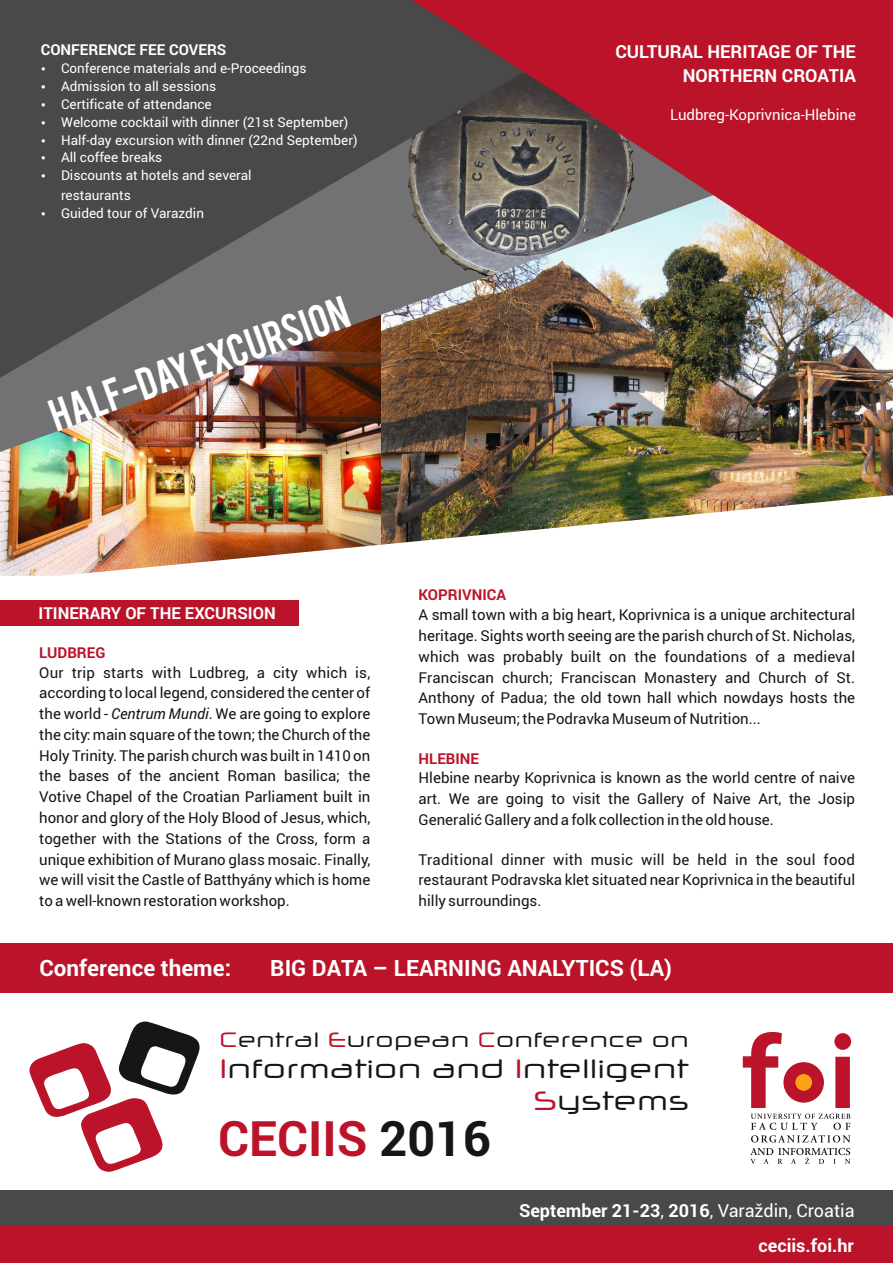
<style>
.page{position:relative;width:893px;height:1263px;background:#fff}
.page>*{position:absolute;margin:0;border:0;box-sizing:border-box;transform-origin:0 0}
.t1{font:700 48.9px "Roboto";color:#bb142a}
.t2{font:36px "Bebas";color:#fff}
.t3{font:26.55px/32.4px "Neuropol X Free";color:#151616;text-align:right}
.t4{font:700 22.5px "Roboto";color:#fff}
.t5{font:20.85px "Neuropol X Free";color:#151616}
.t6{font:700 18px/23.7px "Roboto";color:#fff;text-align:right}
.t7{font:700 16.5px "Roboto";color:#fff}
.t8{font:15px/20.7px "Roboto";color:#151616;text-align:justify}
.t9{font:15px "Roboto";color:#fff}
.t10{font:700 15px "Roboto";color:#bb142a}
.t11{font:700 15px "Roboto";color:#fff}
.t12{font:13.5px/20px "Roboto";color:#fff}
.s1{font-style:italic}
.s2{color:#bb142a}
.s3{color:#151616}
.s4{font-weight:400}
</style>
<div class="page">
<img style="left:0;top:452px;width:381px;height:42px">
<img style="left:381px;top:318px;width:512px;height:176px">
<img style="left:0;top:318px;width:882px;height:134px">
<svg style="left:0;top:0;width:647px;height:378px;background:#585351"></svg>
<img style="left:411px;top:0;width:482px;height:318px">
<svg style="left:29px;top:1021px;width:171px;height:151px"></svg>
<div style="left:0;top:1218px;width:893px;height:45px;background:#bb142a"></div>
<div style="left:0;top:1190px;width:893px;height:36px;background:#494949"></div>
<div style="left:0;top:943px;width:893px;height:49px;background:#bb142a"></div>
<svg style="left:743px;top:1032px;width:108px;height:132px"></svg>
<img style="left:0;top:494px;width:893px;height:132px">
<div style="left:0;top:600px;width:299px;height:25px;background:#bb142a"></div>
<p class="t11" style="left:41px;top:39px;width:187px">CONFERENCE FEE COVERS</p>
<p class="t12" style="left:41px;top:58px;width:267px">• Conference materials and e-Proceedings</p>
<p class="t12" style="left:41px;top:76px;width:177px">• Admission to all sessions</p>
<p class="t12" style="left:41px;top:94px;width:172px">• Certificate of attendance</p>
<p class="t12" style="left:41px;top:112px;width:309px">• Welcome cocktail with dinner (21st September)</p>
<p class="t12" style="left:41px;top:129px;width:318px">• Half-day excursion with dinner (22nd September)</p>
<p class="t12" style="left:41px;top:147px;width:123px">• All coffee breaks</p>
<p class="t12" style="left:61px;top:165px;width:192px;text-indent:-20px">• Discounts at hotels and several restaurants</p>
<p class="t12" style="left:41px;top:203px;width:165px">• Guided tour of Varazdin</p>
<h2 class="t2" style="left:46px;top:401px;width:316px;rotate:-20deg">half-day excursion</h2>
<p class="t6" style="left:615px;top:39px;width:242px">CULTURAL HERITAGE OF THE<br>NORTHERN CROATIA</p>
<p class="t9" style="left:670px;top:105px;width:187px">Ludbreg-Koprivnica-Hlebine</p>
<p class="t7" style="left:39px;top:602px;width:239px">ITINERARY OF THE EXCURSION</p>
<p class="t10" style="left:39px;top:642px;width:68px">LUDBREG</p>
<p class="t8" style="left:39px;top:661px;width:333px">Our trip starts with Ludbreg, a city which is, according to local legend, considered the center of the world - <span class="s1">Centrum Mundi</span>. We are going to explore the city: main square of the town; the Church of the Holy Trinity. The parish church was built in 1410 on the bases of the ancient Roman basilica; the Votive Chapel of the Croatian Parliament built in honor and glory of the Holy Blood of Jesus, which, together with the Stations of the Cross, form a unique exhibition of Murano glass mosaic. Finally, we will visit the Castle of Batthyány which is home to a well-known restoration workshop.</p>
<p class="t10" style="left:419px;top:585px;width:89px">KOPRIVNICA</p>
<p class="t8" style="left:419px;top:604px;width:438px">A small town with a big heart, Koprivnica is a unique architectural heritage. Sights worth seeing are the parish church of St. Nicholas, which was probably built on the foundations of a medieval Franciscan church; Franciscan Monastery and Church of St.<br>Anthony of Padua; the old town hall which nowdays hosts the Town Museum; the Podravka Museum of Nutrition...</p>
<p class="t10" style="left:419px;top:748px;width:62px">HLEBINE</p>
<p class="t8" style="left:419px;top:767px;width:438px">Hlebine nearby Koprivnica is known as the world centre of naive art. We are going to visit the Gallery of Naive Art, the Josip Generalić Gallery and a folk collection in the old house.</p>
<p class="t8" style="left:419px;top:848px;width:438px">Traditional dinner with music will be held in the soul food restaurant Podravska klet situated near Koprivnica in the beautiful hilly surroundings.</p>
<h3 class="t4" style="left:39px;top:952px;width:193px">Conference theme:</h3>
<h3 class="t4" style="left:270px;top:952px;width:403px">BIG DATA – LEARNING ANALYTICS (LA)</h3>
<h3 class="t5" style="left:219px;top:1027px;width:471px"><span class="s2">C</span>entral <span class="s2">E</span>uropean <span class="s2">C</span>onference on</h3>
<h3 class="t3" style="left:220px;top:1052px;width:471px"><span class="s2">I</span>nformation and <span class="s2">I</span>ntelligent<br><span class="s2">S</span>ystems</h3>
<h1 class="t1" style="left:218px;top:1104px;width:274px">CECIIS <span class="s3">2016</span></h1>
<p class="t6" style="left:519px;top:1192px;width:337px;line-height:35.1px">September 21-23<span class="s4">,</span> 2016<span class="s4">, Varaždin, Croatia </span>ceciis.foi.hr</p>
</div>
